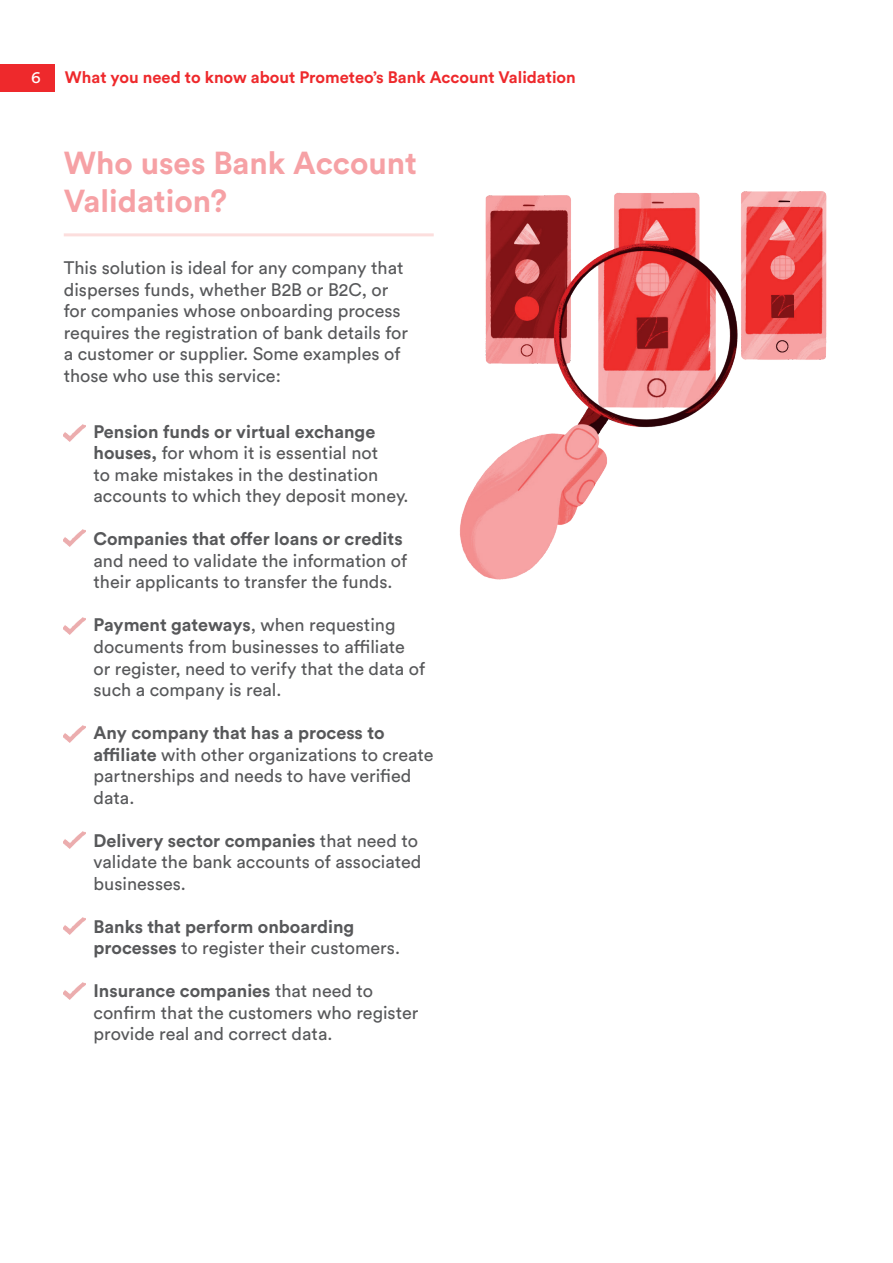
<style>
.page{position:relative;width:893px;height:1263px;background:#fff}
.page>*{position:absolute;margin:0;border:0;box-sizing:border-box;transform-origin:0 0}
.t1{font:700 31.5px/37.8px "Circular Std";color:#f6a1a5}
.t2{font:18px/21.6px "Circular Std";color:#57585a}
.t3{font:700 18px/21.6px "Circular Std";color:#57585a}
.t4{font:700 16.5px "Circular Std";color:#ee292c}
.t5{font:16.5px "Circular Std";color:#fff}
.s1{font-weight:700}
.s2{font-weight:400}
</style>
<div class="page">
<hr style="left:64px;top:233px;width:370px;height:3px;background:#fcdedd">
<img style="left:64px;top:424px;width:22px;height:17px">
<img style="left:64px;top:529px;width:22px;height:17px">
<img style="left:64px;top:618px;width:22px;height:17px">
<img style="left:64px;top:725px;width:22px;height:17px">
<img style="left:64px;top:831px;width:22px;height:17px">
<img style="left:64px;top:917px;width:22px;height:17px">
<img style="left:64px;top:982px;width:22px;height:17px">
<div style="left:0;top:64px;width:54px;height:27px;background:#ee292c"></div>
<img style="left:460px;top:191px;width:367px;height:389px">
<p class="t5" style="left:31px;top:67px;width:11px">6</p>
<p class="t4" style="left:65px;top:67px;width:512px">What you need to know about Prometeo’s Bank Account Validation</p>
<h1 class="t1" style="left:64px;top:144px;width:355px">Who uses Bank Account<br>Validation?</h1>
<p class="t2" style="left:64px;top:257px;width:346px">This solution is ideal for any company that disperses funds, whether B2B or B2C, or for companies whose onboarding process requires the registration of bank details for a customer or supplier. Some examples of those who use this service:</p>
<p class="t2" style="left:94px;top:420px;width:316px"><span class="s1">Pension funds or virtual exchange houses,</span> for whom it is essential not<br>to make mistakes in the destination accounts to which they deposit money.</p>
<p class="t3" style="left:94px;top:528px;width:311px">Companies that offer loans or credits</p>
<p class="t2" style="left:94px;top:549px;width:315px">and need to validate the information of their applicants to transfer the funds.</p>
<p class="t2" style="left:94px;top:614px;width:333px"><span class="s1">Payment gateways</span>, when requesting documents from businesses to affiliate or register, need to verify that the data of such a company is real.</p>
<p class="t2" style="left:94px;top:722px;width:342px"><span class="s1">Any company that has a process to affiliate</span> with other organizations to create partnerships and needs to have verified data.</p>
<p class="t2" style="left:94px;top:829px;width:329px"><span class="s1">Delivery sector companies</span> that need to validate the bank accounts of associated businesses.</p>
<p class="t3" style="left:94px;top:915px;width:308px">Banks that perform onboarding processes <span class="s2">to register their customers.</span></p>
<p class="t2" style="left:94px;top:980px;width:326px"><span class="s1">Insurance companies</span> that need to confirm that the customers who register provide real and correct data.</p>
</div>
